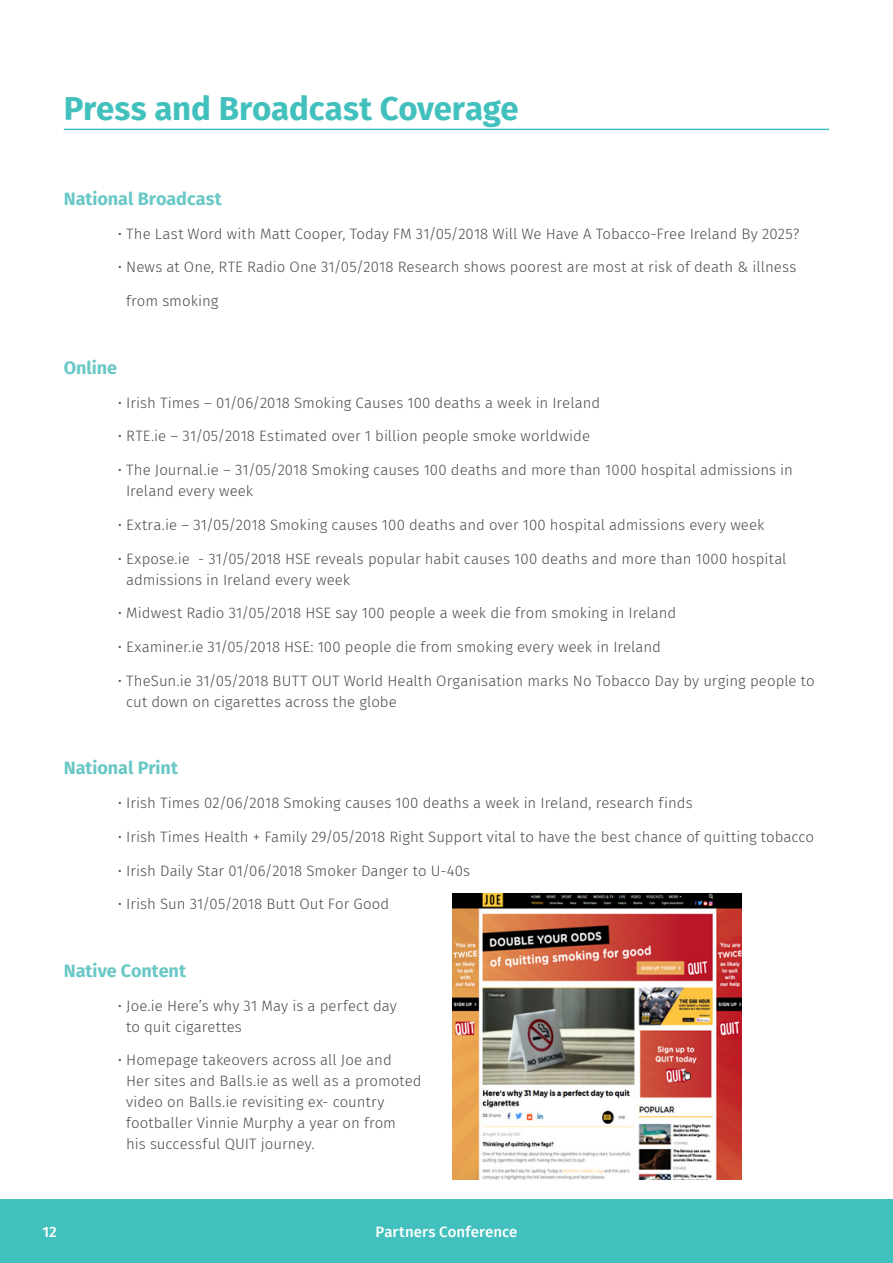
<style>
.page{position:relative;width:893px;height:1263px;background:#fff}
.page>*{position:absolute;margin:0;border:0;box-sizing:border-box;transform-origin:0 0}
.H1_-_TOC1{font:700 33px "Fira Sans";letter-spacing:-.005em;color:#42c0bd}
.B1{font:700 18px "Fira Sans";color:#69c8c6}
.B1-2{font:300 15px/21px "Fira Sans";color:#4b4c4d}
.t1{font:500 15px "Fira Sans";letter-spacing:.005em;color:#fff}
</style>
<div class="page">
<div style="left:0;top:1199px;width:893px;height:64px;background:#42c0bd"></div>
<hr style="left:64px;top:129px;width:765px;height:1px;background:#42c0bd">
<img style="left:453px;top:893px;width:288px;height:287px">
<p class="H1_-_TOC1" style="left:64px;top:81px;width:456px">Press and Broadcast Coverage</p>
<p class="B1" style="left:64px;top:183px;width:159px">National Broadcast</p>
<p class="B1-2" style="left:118px;top:223px;width:683px">• The Last Word with Matt Cooper, Today FM 31/05/2018 Will We Have A Tobacco-Free Ireland By 2025?</p>
<p class="B1-2" style="left:118px;top:257px;width:680px">• News at One, RTE Radio One 31/05/2018 Research shows poorest are most at risk of death &amp; illness</p>
<p class="B1-2" style="left:126px;top:290px;width:94px">from smoking</p>
<p class="B1" style="left:64px;top:352px;width:55px">Online</p>
<p class="B1-2" style="left:118px;top:392px;width:484px">• Irish Times – 01/06/2018 Smoking Causes 100 deaths a week in Ireland</p>
<p class="B1-2" style="left:118px;top:425px;width:474px">• RTE.ie – 31/05/2018 Estimated over 1 billion people smoke worldwide</p>
<p class="B1-2" style="left:126px;top:459px;width:668px;text-indent:-8px">• The Journal.ie – 31/05/2018 Smoking causes 100 deaths and more than 1000 hospital admissions in<br>Ireland every week</p>
<p class="B1-2" style="left:118px;top:514px;width:648px">• Extra.ie – 31/05/2018 Smoking causes 100 deaths and over 100 hospital admissions every week</p>
<p class="B1-2" style="left:126px;top:548px;width:662px;text-indent:-8px">• Expose.ie - 31/05/2018 HSE reveals popular habit causes 100 deaths and more than 1000 hospital admissions in Ireland every week</p>
<p class="B1-2" style="left:118px;top:602px;width:560px">• Midwest Radio 31/05/2018 HSE say 100 people a week die from smoking in Ireland</p>
<p class="B1-2" style="left:118px;top:636px;width:545px">• Examiner.ie 31/05/2018 HSE: 100 people die from smoking every week in Ireland</p>
<p class="B1-2" style="left:126px;top:670px;width:690px;text-indent:-8px">• TheSun.ie 31/05/2018 BUTT OUT World Health Organisation marks No Tobacco Day by urging people to cut down on cigarettes across the globe</p>
<p class="B1" style="left:64px;top:753px;width:116px">National Print</p>
<p class="B1-2" style="left:118px;top:792px;width:576px">• Irish Times 02/06/2018 Smoking causes 100 deaths a week in Ireland, research finds</p>
<p class="B1-2" style="left:118px;top:826px;width:698px">• Irish Times Health + Family 29/05/2018 Right Support vital to have the best chance of quitting tobacco</p>
<p class="B1-2" style="left:118px;top:860px;width:354px">• Irish Daily Star 01/06/2018 Smoker Danger to U-40s</p>
<p class="B1-2" style="left:118px;top:893px;width:273px">• Irish Sun 31/05/2018 Butt Out For Good</p>
<p class="B1" style="left:64px;top:955px;width:124px">Native Content</p>
<p class="B1-2" style="left:126px;top:995px;width:272px;text-indent:-8px">• Joe.ie Here’s why 31 May is a perfect day to quit cigarettes</p>
<p class="B1-2" style="left:126px;top:1050px;width:297px;text-indent:-8px">• Homepage takeovers across all Joe and<br>Her sites and Balls.ie as well as a promoted</p>
<p class="B1-2" style="left:126px;top:1092px;width:260px">video on Balls.ie revisiting ex- country</p>
<p class="B1-2" style="left:126px;top:1113px;width:271px">footballer Vinnie Murphy a year on from</p>
<p class="B1-2" style="left:126px;top:1134px;width:190px">his successful QUIT journey.</p>
<p class="t1" style="left:43px;top:1219px;width:16px">12</p>
<p class="t1" style="left:376px;top:1219px;width:143px">Partners Conference</p>
</div>
